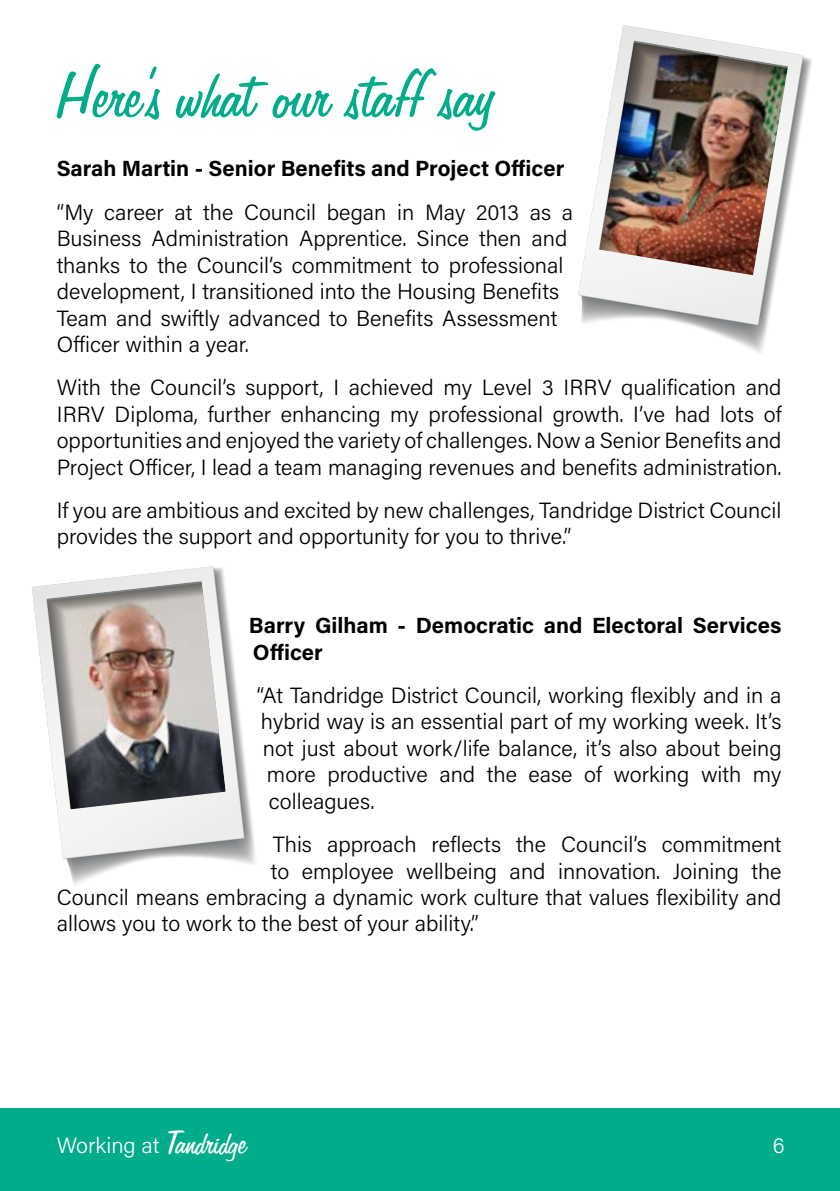
<style>
.page{position:relative;width:840px;height:1191px;background:#fff}
.page>*{position:absolute;margin:0;border:0;box-sizing:border-box;transform-origin:0 0}
.t1{font:78px "Freehand 575 BT Regular B";color:#00ac89}
.t2{font:300 22px/26.4px "Acumin Pro";color:#000}
.t3{font:700 22px/26.4px "Acumin Pro";color:#000}
.t4{font:300 22px "Acumin Pro";color:#fff}
.s1{font-family:"Freehand 575 BT Regular B";font-weight:400;font-size:38px}
</style>
<div class="page">
<div style="left:0;top:1108px;width:839px;height:83px;background:#00ac89"></div>
<svg style="left:32px;top:566px;width:211px;height:292px"></svg>
<img style="left:578px;top:25px;width:224px;height:299px">
<h2 class="t1" style="left:57px;top:53px;width:441px">Here’s what our staff say</h2>
<h3 class="t3" style="left:57px;top:155px;width:509px">Sarah Martin - Senior Benefits and Project Officer</h3>
<p class="t2" style="left:57px;top:198px;width:518px">“My career at the Council began in May 2013 as a Business Administration Apprentice. Since then and thanks to the Council’s commitment to professional development, I transitioned into the Housing Benefits Team and swiftly advanced to Benefits Assessment Officer within a year.</p>
<p class="t2" style="left:57px;top:373px;width:726px;text-align:justify">With the Council’s support, I achieved my Level 3 IRRV qualification and IRRV Diploma, further enhancing my professional growth. I’ve had lots of opportunities and enjoyed the variety of challenges. Now a Senior Benefits and Project Officer, I lead a team managing revenues and benefits administration.</p>
<p class="t2" style="left:57px;top:496px;width:725px">If you are ambitious and excited by new challenges, Tandridge District Council provides the support and opportunity for you to thrive.”</p>
<h3 class="t3" style="left:249px;top:611px;width:533px">Barry Gilham - Democratic and Electoral Services<br>Officer</h3>
<p class="t2" style="left:257px;top:681px;width:526px">“At Tandridge District Council, working flexibly and in a</p>
<p class="t2" style="left:261px;top:707px;width:521px">hybrid way is an essential part of my working week. It’s</p>
<p class="t2" style="left:263px;top:734px;width:520px">not just about work/life balance, it’s also about being</p>
<p class="t2" style="left:267px;top:760px;width:516px">more productive and the ease of working with my</p>
<p class="t2" style="left:269px;top:787px;width:107px">colleagues.</p>
<p class="t2" style="left:273px;top:830px;width:509px">This approach reflects the Council’s commitment</p>
<p class="t2" style="left:271px;top:856px;width:511px">to employee wellbeing and innovation. Joining the</p>
<p class="t2" style="left:57px;top:883px;width:726px">Council means embracing a dynamic work culture that values flexibility and</p>
<p class="t2" style="left:57px;top:909px;width:423px">allows you to work to the best of your ability.”</p>
<p class="t4" style="left:57px;top:1130px;width:192px">Working at <span class="s1">Tandridge</span></p>
<p class="t4" style="left:772px;top:1130px;width:13px">6</p>
</div>
